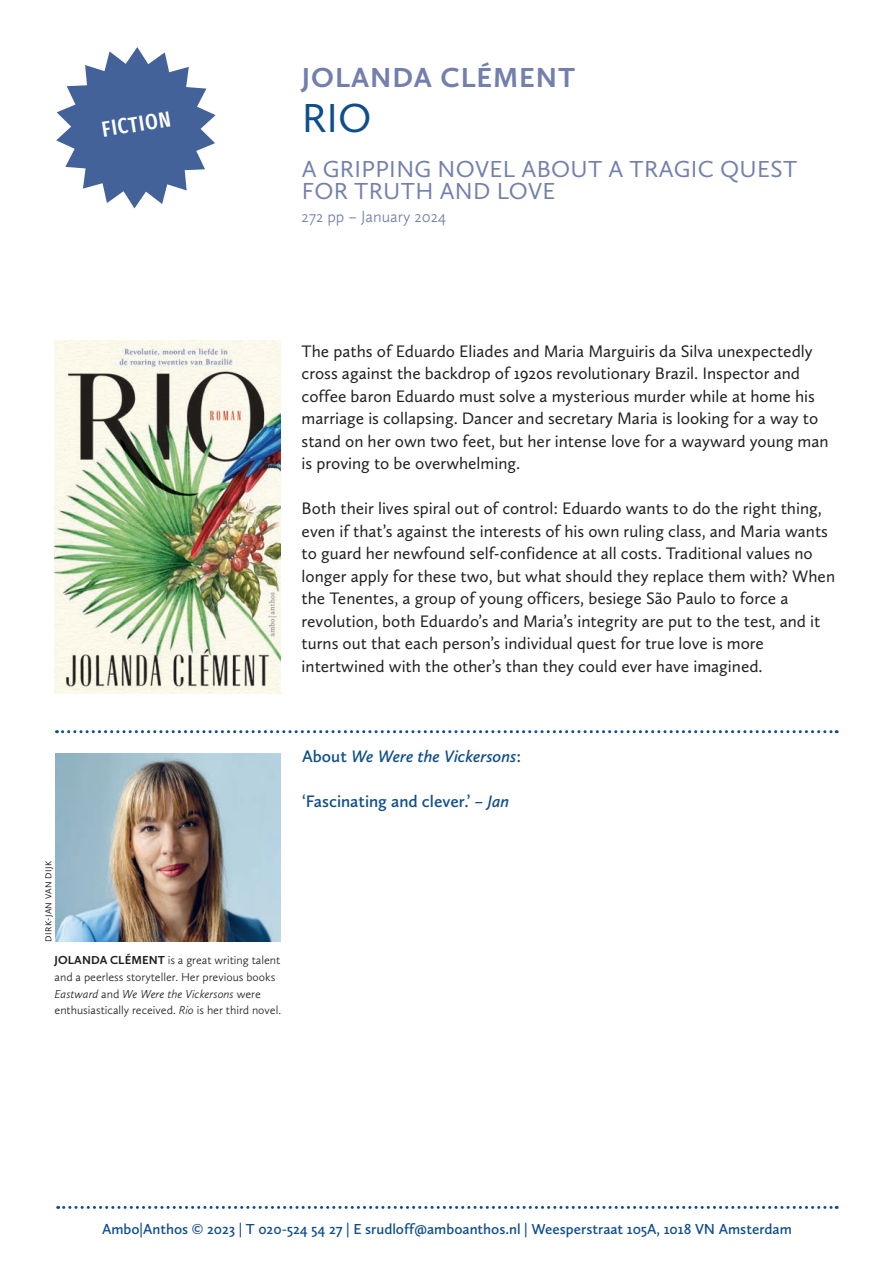
<style>
.page{position:relative;width:893px;height:1263px;background:#fff}
.page>*{position:absolute;margin:0;border:0;box-sizing:border-box;transform-origin:0 0}
.t1{font:42px "Calluna Sans";color:#0f4e8c}
.t2{font:700 28.5px "Calluna Sans";letter-spacing:.035em;color:#7380ad}
.t3{font:24px/22.5px "Calluna Sans";letter-spacing:.015em;color:#7380ad}
.t4{font:500 21.9px "Fira Sans Compressed";color:#fff}
.t5{font:17.25px/22.5px "Calluna Sans";letter-spacing:-.01em;color:#231f20}
.t6{font:600 17.25px "Calluna Sans";color:#0f4e8c}
.t7{font:italic 600 17.25px "Calluna Sans";color:#0f4e8c}
.t8{font:300 16.5px "Calluna Sans";color:#7380ad}
.t9{font:600 15px "Calluna Sans";color:#0f4e8c}
.t10{font:300 12px/16.8px "Calluna Sans";color:#231f20}
.t11{font:9px "Calluna Sans";letter-spacing:.035em;color:#231f20}
.s1{font-weight:700}
.s2{font-style:italic}
.s3{font-style:normal}
</style>
<div class="page">
<img style="left:55px;top:341px;width:225px;height:352px">
<svg style="left:58px;top:1206px;width:779px;height:3px"></svg>
<svg style="left:56px;top:47px;width:160px;height:161px"></svg>
<svg style="left:56px;top:730px;width:781px;height:3px"></svg>
<img style="left:55px;top:753px;width:225px;height:189px">
<p class="t4" style="left:99px;top:112px;width:71px;rotate:-9deg">FICTION</p>
<h2 class="t2" style="left:302px;top:59px;width:275px">JOLANDA CLÉMENT</h2>
<h1 class="t1" style="left:302px;top:92px;width:71px">RIO</h1>
<h3 class="t3" style="left:302px;top:157px;width:497px">A GRIPPING NOVEL ABOUT A TRAGIC QUEST<br>FOR TRUTH AND LOVE</h3>
<p class="t8" style="left:302px;top:206px;width:146px">272 pp – January 2024</p>
<p class="t5" style="left:302px;top:339px;width:529px">The paths of Eduardo Eliades and Maria Marguiris da Silva unexpectedly cross against the backdrop of 1920s revolutionary Brazil. Inspector and coffee baron Eduardo must solve a mysterious murder while at home his marriage is collapsing. Dancer and secretary Maria is looking for a way to stand on her own two feet, but her intense love for a wayward young man is proving to be overwhelming.</p>
<p class="t5" style="left:302px;top:497px;width:535px">Both their lives spiral out of control: Eduardo wants to do the right thing, even if that’s against the interests of his own ruling class, and Maria wants to guard her newfound self-confidence at all costs. Traditional values no longer apply for these two, but what should they replace them with? When the Tenentes, a group of young officers, besiege São Paulo to force a revolution, both Eduardo’s and Maria’s integrity are put to the test, and it turns out that each person’s individual quest for true love is more intertwined with the other’s than they could ever have imagined.</p>
<p class="t11" style="left:43px;top:941px;width:82px;rotate:-90deg">DIRK-JAN VAN DIJK</p>
<p class="t10" style="left:55px;top:951px;width:228px"><span class="s1">JOLANDA CLÉMENT</span> is a great writing talent and a peerless storyteller. Her previous books <span class="s2">Eastward</span> and <span class="s2">We Were the Vickersons</span> were enthusiastically received. <span class="s2">Rio</span> is her third novel.</p>
<p class="t7" style="left:302px;top:745px;width:221px"><span class="s3">About</span> We Were the Vickersons<span class="s3">:</span></p>
<p class="t6" style="left:302px;top:790px;width:209px">‘Fascinating and clever.’ – <span class="s2">Jan</span></p>
<p class="t9" style="left:102px;top:1220px;width:691px">Ambo|Anthos © 2023 | T 020-524 54 27 | E srudloff@amboanthos.nl | Weesperstraat 105A, 1018 VN Amsterdam</p>
</div>
